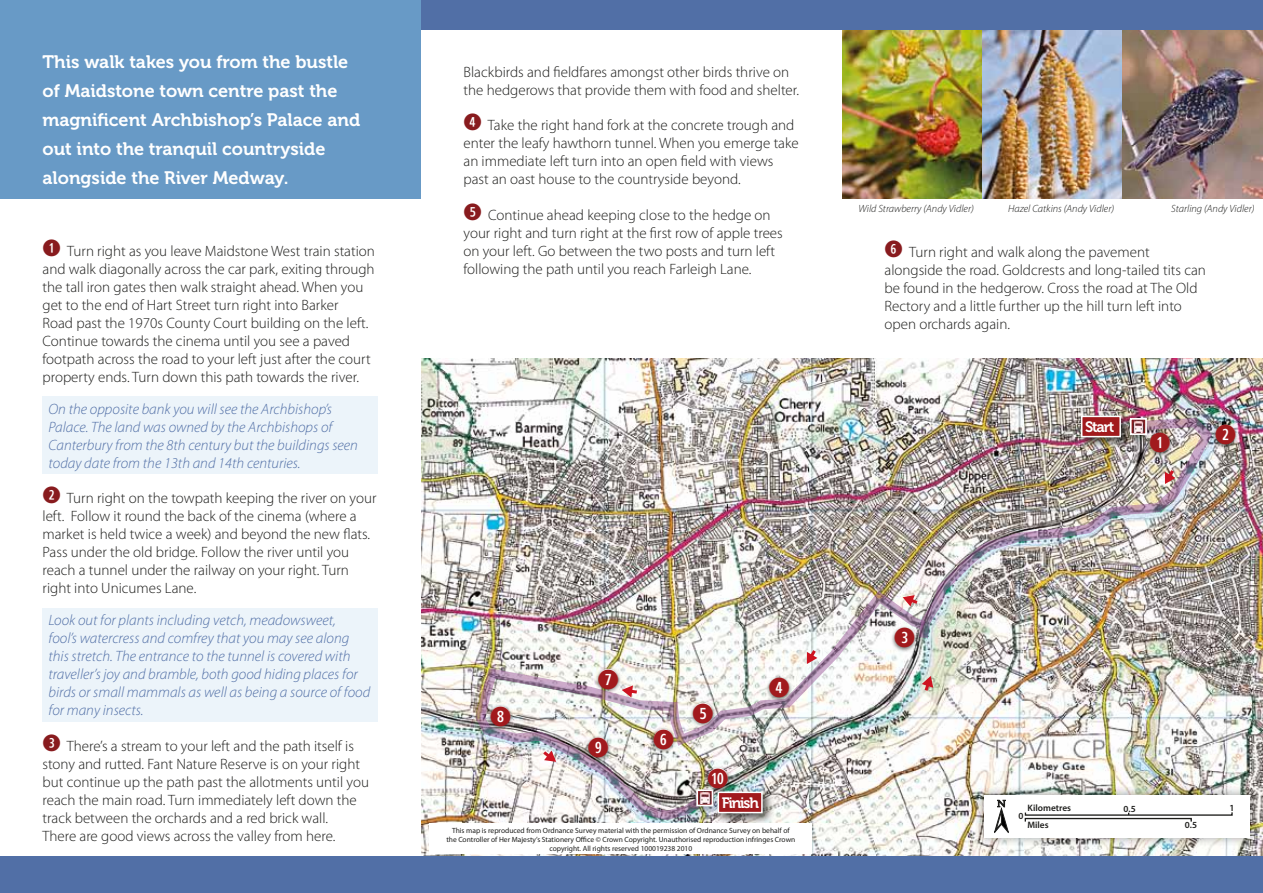
<style>
.page{position:relative;width:1263px;height:893px;background:#fff}
.page>*{position:absolute;margin:0;border:0;box-sizing:border-box;transform-origin:0 0}
.t1{font:700 26.4px "Combi Numerals";color:#a11a1d}
.t2{font:18px/29px "Museo 700";color:#fff}
.t3{font:300 15px/18px "Myriad Pro";color:#1d1d1b}
.t4{font:italic 300 15px/18px "Myriad Pro";color:#516fa6}
.t5{font:15px "Museo 700";letter-spacing:-.08em;color:#fff}
.t6{font:italic 300 10.5px "Myriad Pro";color:#1d1d1b}
.t7{font:600 9.3px "Myriad Pro";color:#1d1d1b}
.t8{font:7.5px/9px "Myriad Pro";color:#1d1d1b;text-align:center}
</style>
<div class="page">
<img style="left:421px;top:358px;width:842px;height:498px">
<div style="left:0;top:856px;width:1263px;height:37px;background:#516fa6"></div>
<img style="left:842px;top:30px;width:140px;height:168px">
<img style="left:982px;top:30px;width:141px;height:168px">
<img style="left:1123px;top:30px;width:140px;height:168px">
<div style="left:412px;top:0;width:851px;height:30px;background:#516fa6"></div>
<div style="left:0;top:0;width:421px;height:198px;background:#689ac6"></div>
<div style="left:43px;top:397px;width:335px;height:77px;background:#ecf4fa"></div>
<div style="left:43px;top:608px;width:335px;height:113px;background:#ecf4fa"></div>
<div style="left:1077px;top:412px;width:56px;height:38px;background:#1d1d1b;opacity:.75"></div>
<div style="left:714px;top:788px;width:61px;height:38px;background:#1d1d1b;opacity:.75"></div>
<svg style="left:927px;top:676px;width:6px;height:15px"></svg>
<img style="left:917px;top:416px;width:296px;height:224px">
<img style="left:474px;top:589px;width:453px;height:232px">
<div style="left:975px;top:785px;width:285px;height:62px;background:#1d1d1b;opacity:.44"></div>
<div style="left:984px;top:795px;width:266px;height:43px;background:#fff"></div>
<div style="left:1025px;top:812px;width:208px;height:4px;border:1px solid #1d1d1b"></div>
<div style="left:1025px;top:818px;width:167px;height:4px;border:1px solid #1d1d1b"></div>
<div style="left:692px;top:789px;width:26px;height:26px;background:#1d1d1b;opacity:.3"></div>
<svg style="left:700px;top:792px;width:10px;height:11px"></svg>
<div style="left:696px;top:789px;width:17px;height:17px;border:2px solid #fff"></div>
<div style="left:1125px;top:418px;width:27px;height:26px;background:#1d1d1b;opacity:.3"></div>
<svg style="left:1133px;top:421px;width:10px;height:11px"></svg>
<div style="left:1130px;top:418px;width:17px;height:17px;border:2px solid #fff"></div>
<div style="left:1146px;top:431px;width:28px;height:28px;background:#1d1d1b;opacity:.75"></div>
<div style="left:1150px;top:433px;width:19px;height:19px;background:#fff;border-radius:50%"></div>
<div style="left:1211px;top:422px;width:29px;height:28px;background:#1d1d1b;opacity:.75"></div>
<div style="left:1216px;top:425px;width:19px;height:18px;background:#fff;border-radius:50%"></div>
<div style="left:890px;top:625px;width:29px;height:28px;background:#1d1d1b;opacity:.75"></div>
<div style="left:895px;top:628px;width:19px;height:19px;background:#fff;border-radius:50%"></div>
<div style="left:765px;top:675px;width:28px;height:28px;background:#1d1d1b;opacity:.75"></div>
<div style="left:770px;top:678px;width:19px;height:19px;background:#fff;border-radius:50%"></div>
<div style="left:689px;top:700px;width:28px;height:28px;background:#1d1d1b;opacity:.75"></div>
<div style="left:694px;top:703px;width:18px;height:18px;background:#fff;border-radius:50%"></div>
<div style="left:649px;top:726px;width:28px;height:28px;background:#1d1d1b;opacity:.75"></div>
<div style="left:654px;top:729px;width:19px;height:19px;background:#fff;border-radius:50%"></div>
<div style="left:594px;top:666px;width:28px;height:28px;background:#1d1d1b;opacity:.75"></div>
<div style="left:599px;top:669px;width:18px;height:18px;background:#fff;border-radius:50%"></div>
<div style="left:487px;top:704px;width:28px;height:28px;background:#1d1d1b;opacity:.75"></div>
<div style="left:491px;top:706px;width:19px;height:19px;background:#fff;border-radius:50%"></div>
<div style="left:584px;top:735px;width:28px;height:28px;background:#1d1d1b;opacity:.75"></div>
<div style="left:589px;top:737px;width:19px;height:19px;background:#fff;border-radius:50%"></div>
<div style="left:704px;top:765px;width:28px;height:28px;background:#1d1d1b;opacity:.75"></div>
<div style="left:709px;top:768px;width:18px;height:18px;background:#fff;border-radius:50%"></div>
<svg style="left:994px;top:800px;width:15px;height:33px"></svg>
<div style="left:429px;top:824px;width:383px;height:30px;background:#fff"></div>
<p class="t2" style="left:43px;top:47px;width:319px">This walk takes you from the bustle of Maidstone town centre past the magnificent Archbishop’s Palace and out into the tranquil countryside alongside the River Medway.</p>
<p class="t3" style="left:43px;top:242px;width:334px;text-indent:25px">Turn right as you leave Maidstone West train station and walk diagonally across the car park, exiting through the tall iron gates then walk straight ahead. When you get to the end of Hart Street turn right into Barker<br>Road past the 1970s County Court building on the left.<br>Continue towards the cinema until you see a paved footpath across the road to your left just after the court property ends. Turn down this path towards the river.</p>
<p class="t4" style="left:49px;top:400px;width:311px">On the opposite bank you will see the Archbishop’s Palace. The land was owned by the Archbishops of Canterbury from the 8th century but the buildings seen today date from the 13th and 14th centuries.</p>
<p class="t3" style="left:43px;top:490px;width:335px;text-indent:24px">Turn right on the towpath keeping the river on your left. Follow it round the back of the cinema (where a market is held twice a week) and beyond the new flats.<br>Pass under the old bridge. Follow the river until you reach a tunnel under the railway on your right. Turn right into Unicumes Lane.</p>
<p class="t4" style="left:49px;top:612px;width:323px">Look out for plants including vetch, meadowsweet,<br>fool’s watercress and comfrey that you may see along this stretch. The entrance to the tunnel is covered with traveller’s joy and bramble, both good hiding places for birds or small mammals as well as being a source of food for many insects.</p>
<p class="t3" style="left:43px;top:737px;width:328px;text-indent:24px">There’s a stream to your left and the path itself is stony and rutted. Fant Nature Reserve is on your right but continue up the path past the allotments until you reach the main road. Turn immediately left down the track between the orchards and a red brick wall.<br>There are good views across the valley from here.</p>
<p class="t3" style="left:463px;top:63px;width:337px">Blackbirds and fieldfares amongst other birds thrive on the hedgerows that provide them with food and shelter.</p>
<p class="t3" style="left:463px;top:117px;width:337px;text-indent:24px">Take the right hand fork at the concrete trough and enter the leafy hawthorn tunnel. When you emerge take an immediate left turn into an open field with views past an oast house to the countryside beyond.</p>
<p class="t3" style="left:463px;top:206px;width:321px;text-indent:25px">Continue ahead keeping close to the hedge on your right and turn right at the first row of apple trees on your left. Go between the two posts and turn left following the path until you reach Farleigh Lane.</p>
<p class="t6" style="left:858px;top:203px;width:117px">Wild Strawberry (Andy Vidler)</p>
<p class="t6" style="left:1008px;top:203px;width:107px">Hazel Catkins (Andy Vidler)</p>
<p class="t6" style="left:1171px;top:203px;width:85px">Starling (Andy Vidler)</p>
<p class="t3" style="left:884px;top:243px;width:323px;text-indent:25px">Turn right and walk along the pavement alongside the road. Goldcrests and long-tailed tits can be found in the hedgerow. Cross the road at The Old Rectory and a little further up the hill turn left into open orchards again.</p>
<p class="t5" style="left:1085px;top:418px;width:31px">Start</p>
<h1 class="t1" style="left:1149px;top:433px;width:21px">Q</h1>
<h1 class="t1" style="left:1215px;top:424px;width:21px">W</h1>
<h1 class="t1" style="left:490px;top:707px;width:21px">I</h1>
<h1 class="t1" style="left:597px;top:669px;width:21px">U</h1>
<h1 class="t1" style="left:588px;top:738px;width:21px">O</h1>
<h1 class="t1" style="left:653px;top:729px;width:21px">Y</h1>
<h1 class="t1" style="left:692px;top:703px;width:21px">T</h1>
<h1 class="t1" style="left:768px;top:677px;width:21px">R</h1>
<h1 class="t1" style="left:707px;top:768px;width:21px">A</h1>
<p class="t8" style="left:446px;top:826px;width:350px">This map is reproduced from Ordnance Survey material with the permission of Ordnance Survey on behalf of the Controller of Her Majesty’s Stationery Office © Crown Copyright. Unauthorised reproduction infringes Crown copyright. All rights reserved 100019238 2010</p>
<p class="t5" style="left:722px;top:794px;width:39px">Finish</p>
<h1 class="t1" style="left:894px;top:628px;width:21px">E</h1>
<p class="t7" style="left:1027px;top:802px;width:45px">Kilometres</p>
<p class="t7" style="left:1123px;top:803px;width:14px">0.5</p>
<p class="t7" style="left:1018px;top:810px;width:7px">0</p>
<p class="t7" style="left:1027px;top:819px;width:23px">Miles</p>
<p class="t7" style="left:1185px;top:819px;width:14px">0.5</p>
<p class="t7" style="left:1229px;top:802px;width:7px">1</p>
</div>
